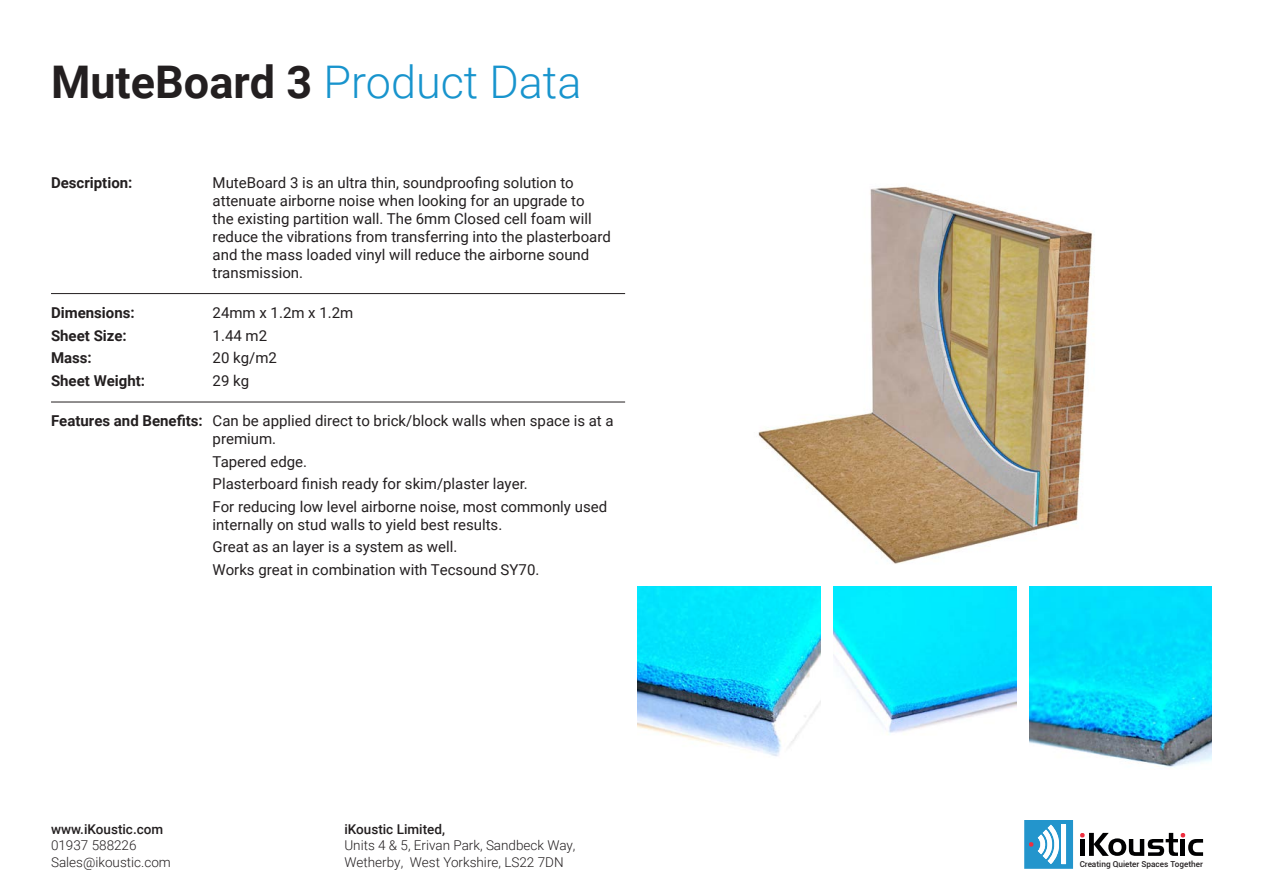
<style>
.page{position:relative;width:1263px;height:893px;background:#fff}
.page>*{position:absolute;margin:0;border:0;box-sizing:border-box;transform-origin:0 0}
.t1{font:300 45px "Roboto";color:#1894cd}
.t2{font:15px/18px "Roboto";color:#231f20}
.t3{font:700 15px/22.5px "Roboto";color:#231f20}
.t4{font:300 13.5px/16.2px "Roboto";color:#231f20}
.t5{font:500 13.5px "Roboto";color:#231f20}
.t6{font:500 8.25px "Roboto";color:#231f20}
.s1{font-weight:700;color:#231f20}
</style>
<div class="page">
<svg style="left:1024px;top:820px;width:49px;height:49px"></svg>
<svg style="left:1080px;top:833px;width:123px;height:23px"></svg>
<hr style="left:51px;top:293px;width:574px;height:1px;background:#231f20">
<hr style="left:51px;top:402px;width:574px;height:1px;background:#231f20">
<img style="left:833px;top:587px;width:183px;height:148px">
<img style="left:758px;top:186px;width:336px;height:378px">
<img style="left:1029px;top:587px;width:183px;height:180px">
<img style="left:638px;top:587px;width:183px;height:170px">
<p class="t1" style="left:51px;top:51px;width:532px"><span class="s1">MuteBoard 3</span> Product Data</p>
<p class="t3" style="left:51px;top:171px;width:83px">Description:</p>
<p class="t3" style="left:51px;top:301px;width:85px">Dimensions:</p>
<p class="t3" style="left:51px;top:324px;width:77px">Sheet Size:<br>Mass:</p>
<p class="t3" style="left:51px;top:369px;width:96px">Sheet Weight:</p>
<p class="t3" style="left:51px;top:409px;width:153px">Features and Benefits:</p>
<p class="t2" style="left:213px;top:173px;width:400px">MuteBoard 3 is an ultra thin, soundproofing solution to attenuate airborne noise when looking for an upgrade to<br>the existing partition wall. The 6mm Closed cell foam will reduce the vibrations from transferring into the plasterboard and the mass loaded vinyl will reduce the airborne sound transmission.</p>
<p class="t2" style="left:213px;top:304px;width:142px">24mm x 1.2m x 1.2m</p>
<p class="t2" style="left:213px;top:326px;width:56px">1.44 m2</p>
<p class="t2" style="left:213px;top:346px;width:66px;line-height:22.5px">20 kg/m2<br>29 kg</p>
<p class="t2" style="left:213px;top:412px;width:403px">Can be applied direct to brick/block walls when space is at a premium.</p>
<p class="t2" style="left:213px;top:452px;width:96px">Tapered edge.</p>
<p class="t2" style="left:213px;top:475px;width:317px">Plasterboard finish ready for skim/plaster layer.</p>
<p class="t2" style="left:213px;top:497px;width:396px">For reducing low level airborne noise, most commonly used internally on stud walls to yield best results.</p>
<p class="t2" style="left:213px;top:538px;width:246px">Great as an layer is a system as well.</p>
<p class="t2" style="left:213px;top:560px;width:328px">Works great in combination with Tecsound SY70.</p>
<p class="t5" style="left:51px;top:820px;width:114px">www.iKoustic.com</p>
<p class="t4" style="left:51px;top:837px;width:121px">01937 588226<br>Sales@ikoustic.com</p>
<p class="t5" style="left:344px;top:820px;width:102px">iKoustic Limited,</p>
<p class="t4" style="left:344px;top:837px;width:233px">Units 4 &amp; 5, Erivan Park, Sandbeck Way,<br>Wetherby, West Yorkshire, LS22 7DN</p>
<p class="t6" style="left:1080px;top:858px;width:125px">Creating Quieter Spaces Together</p>
</div>
